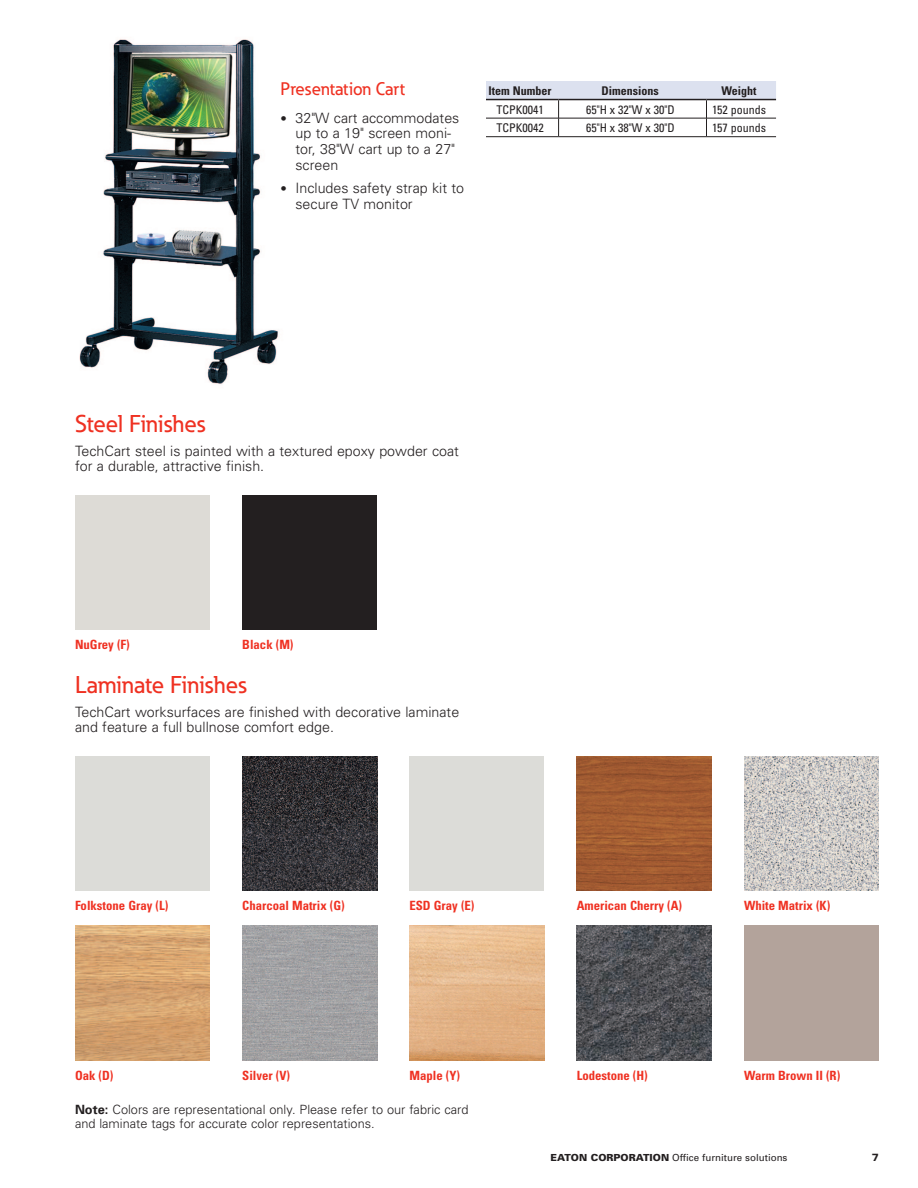
<style>
.page{position:relative;width:918px;height:1188px;background:#fff}
.page>*{position:absolute;margin:0;border:0;box-sizing:border-box;transform-origin:0 0}
._02_Body__8_5_pt{font:500 24px "Eaton";color:#ef3122}
._01_Overview__11_pt{font:500 18px "Eaton";color:#ef3122}
._02_Body__8_5_pt-2{font:300 14.25px/15.8px "Univers";color:#231f20}
._05_Caption_Head{font:700 condensed 12.75px "Univers";color:#ef3122}
._02_Note{font:300 12.75px/14.2px "Univers";color:#231f20}
._03_Table_Body__8_pt{font:condensed 12px "Univers";color:#231f20}
._03_Table_Head__8_5{font:700 condensed 12px "Univers";color:#231f20}
.t1{font:900 10.5px "Univers";color:#231f20}
.t2{font:9.75px "Univers";color:#231f20}
.s1{font-size:12.75px}
.s2{font-weight:700}
.s3{font-weight:900}
</style>
<div class="page">
<img style="left:79px;top:39px;width:199px;height:345px">
<svg style="left:486px;top:81px;width:290px;height:56px"></svg>
<hr style="left:486px;top:99px;width:73px;height:1px;background:#231f20">
<hr style="left:559px;top:99px;width:147px;height:1px;background:#231f20">
<hr style="left:706px;top:99px;width:70px;height:1px;background:#231f20">
<hr style="left:486px;top:118px;width:73px;height:1px;background:#231f20">
<hr style="left:559px;top:118px;width:147px;height:1px;background:#231f20">
<hr style="left:706px;top:118px;width:70px;height:1px;background:#231f20">
<div style="left:75px;top:756px;width:135px;height:135px;background:#dcdcd8"></div>
<div style="left:75px;top:495px;width:135px;height:135px;background:#dddbd6"></div>
<img style="left:75px;top:926px;width:135px;height:135px">
<img style="left:242px;top:756px;width:135px;height:135px">
<div style="left:242px;top:495px;width:135px;height:135px;background:#231f20"></div>
<img style="left:242px;top:926px;width:135px;height:135px">
<div style="left:410px;top:756px;width:134px;height:135px;background:#dcdcd8"></div>
<img style="left:410px;top:926px;width:134px;height:135px">
<img style="left:577px;top:756px;width:135px;height:135px">
<img style="left:577px;top:926px;width:135px;height:135px">
<img style="left:744px;top:756px;width:135px;height:135px">
<div style="left:744px;top:926px;width:135px;height:135px;background:#b3a39b"></div>
<p class="_01_Overview__11_pt" style="left:280px;top:78px;width:126px">Presentation Cart</p>
<p class="_02_Body__8_5_pt-2" style="left:296px;top:110px;width:165px;text-indent:-15px"><span class="s1">•</span> 32"W cart accommodates up to a 19" screen moni&shy;tor, 38"W cart up to a 27" screen</p>
<p class="_02_Body__8_5_pt-2" style="left:296px;top:180px;width:170px;text-indent:-15px"><span class="s1">•</span> Includes safety strap kit to secure TV monitor</p>
<p class="_03_Table_Head__8_5" style="left:489px;top:83px;width:64px">Item Number</p>
<p class="_03_Table_Head__8_5" style="left:602px;top:83px;width:59px">Dimensions</p>
<p class="_03_Table_Head__8_5" style="left:722px;top:83px;width:37px">Weight</p>
<p class="_03_Table_Body__8_pt" style="left:496px;top:102px;width:49px">TCPK0041</p>
<p class="_03_Table_Body__8_pt" style="left:586px;top:102px;width:90px">65"H x 32"W x 30"D</p>
<p class="_03_Table_Body__8_pt" style="left:712px;top:102px;width:56px">152 pounds</p>
<p class="_03_Table_Body__8_pt" style="left:496px;top:120px;width:49px">TCPK0042</p>
<p class="_03_Table_Body__8_pt" style="left:586px;top:120px;width:90px">65"H x 38"W x 30"D</p>
<p class="_03_Table_Body__8_pt" style="left:712px;top:120px;width:56px">157 pounds</p>
<p class="_02_Body__8_5_pt" style="left:75px;top:409px;width:132px">Steel Finishes</p>
<p class="_02_Body__8_5_pt-2" style="left:75px;top:443px;width:385px">TechCart steel is painted with a textured epoxy powder coat for a durable, attractive finish.</p>
<p class="_05_Caption_Head" style="left:75px;top:637px;width:56px">NuGrey (F)</p>
<p class="_05_Caption_Head" style="left:242px;top:637px;width:53px">Black (M)</p>
<p class="_02_Body__8_5_pt" style="left:75px;top:670px;width:173px">Laminate Finishes</p>
<p class="_02_Body__8_5_pt-2" style="left:75px;top:704px;width:386px">TechCart worksurfaces are finished with decorative laminate and feature a full bullnose comfort edge.</p>
<p class="_05_Caption_Head" style="left:75px;top:898px;width:95px">Folkstone Gray (L)</p>
<p class="_05_Caption_Head" style="left:242px;top:898px;width:104px">Charcoal Matrix (G)</p>
<p class="_05_Caption_Head" style="left:410px;top:898px;width:67px">ESD Gray (E)</p>
<p class="_05_Caption_Head" style="left:577px;top:898px;width:107px">American Cherry (A)</p>
<p class="_05_Caption_Head" style="left:744px;top:898px;width:88px">White Matrix (K)</p>
<p class="_05_Caption_Head" style="left:75px;top:1068px;width:40px">Oak (D)</p>
<p class="_05_Caption_Head" style="left:242px;top:1068px;width:49px">Silver (V)</p>
<p class="_05_Caption_Head" style="left:410px;top:1068px;width:52px">Maple (Y)</p>
<p class="_05_Caption_Head" style="left:577px;top:1068px;width:73px">Lodestone (H)</p>
<p class="_05_Caption_Head" style="left:744px;top:1068px;width:98px">Warm Brown II (R)</p>
<p class="_02_Note" style="left:75px;top:1102px;width:395px"><span class="s2">NNote:</span> Colors are representational only. Please refer to our fabric card and laminate tags for accurate color representations.</p>
<p class="t2" style="left:551px;top:1152px;width:235px"><span class="s3">EATON CORPORATION</span> Office furniture solutions</p>
<p class="t1" style="left:872px;top:1151px;width:9px">7</p>
</div>
